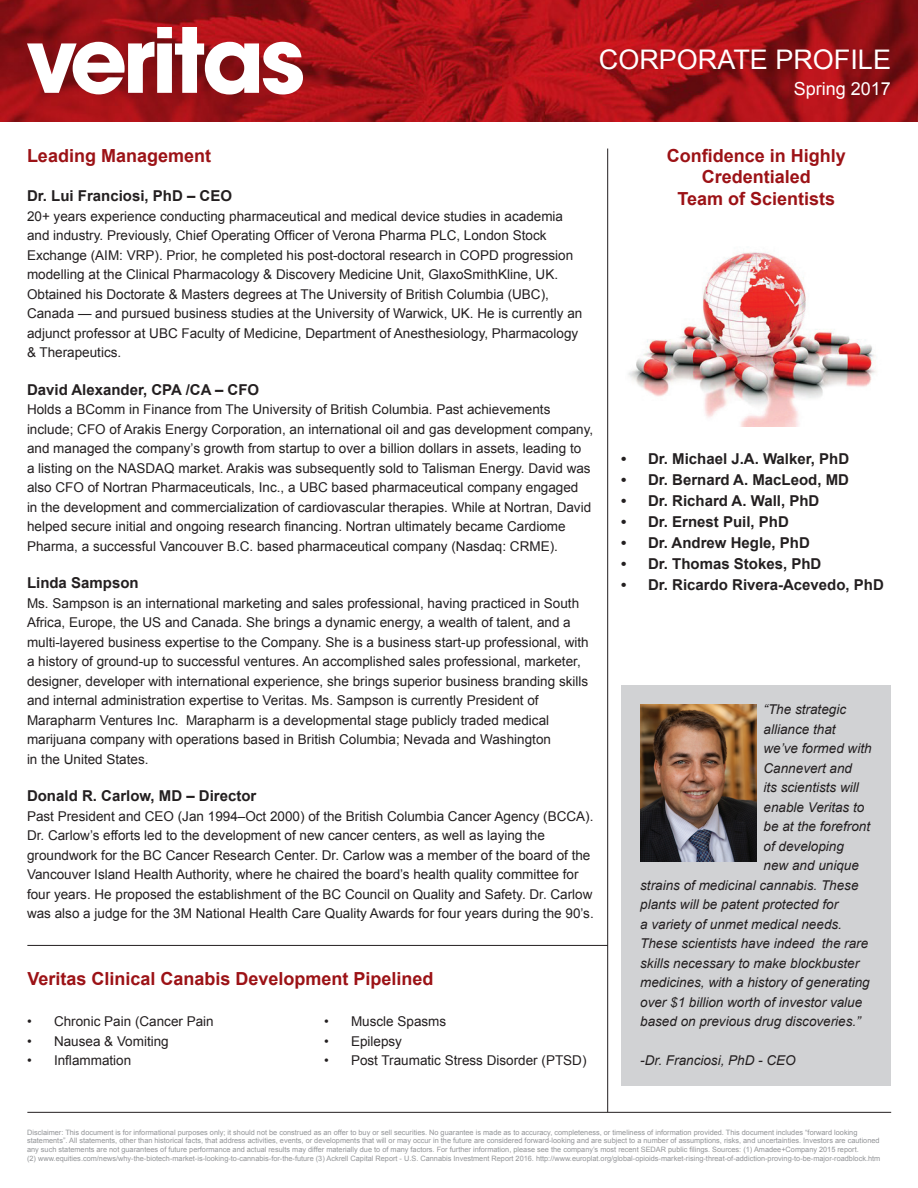
<style>
.page{position:relative;width:918px;height:1188px;background:#fff}
.page>*{position:absolute;margin:0;border:0;box-sizing:border-box;transform-origin:0 0}
.t1{font:27px "Arial";color:#fff}
.Titles{font:700 18px "Arial";color:#9c1216}
.Titles_Centred{font:700 18px/21.6px "Arial";color:#9c1216;text-align:center}
.t2{font:18px "Arial";color:#fff}
.Subtitles{font:700 15px "Arial";color:#231f20}
.Body_Copy{font:13.5px/19.5px "Arial";color:#231f20}
.Body_Copy_-_Italic{font:italic 13.5px "Arial";color:#231f20}
.Disclaimer_Text{font:7.35px/8.9px "Arial";color:#939598}
</style>
<div class="page">
<div style="left:621px;top:685px;width:270px;height:401px;background:#d1d2d4"></div>
<hr style="left:607px;top:149px;width:1px;height:963px;background:#231f20">
<hr style="left:27px;top:945px;width:581px;height:1px;background:#231f20">
<hr style="left:27px;top:1112px;width:864px;height:1px;background:#231f20">
<img style="left:0;top:0;width:918px;height:122px">
<svg style="left:27px;top:27px;width:276px;height:68px"></svg>
<img style="left:628px;top:252px;width:248px;height:174px">
<img style="left:640px;top:705px;width:117px;height:156px">
<h1 class="t1" style="left:599px;top:42px;width:294px">CORPORATE PROFILE</h1>
<h2 class="t2" style="left:794px;top:76px;width:99px">Spring 2017</h2>
<p class="Titles" style="left:27px;top:143px;width:186px">Leading Management</p>
<p class="Subtitles" style="left:27px;top:186px;width:207px">Dr. Lui Franciosi, PhD – CEO</p>
<p class="Body_Copy" style="left:27px;top:206px;width:557px">20+ years experience conducting pharmaceutical and medical device studies in academia and industry. Previously, Chief Operating Officer of Verona Pharma PLC, London Stock Exchange (AIM: VRP). Prior, he completed his post-doctoral research in COPD progression modelling at the Clinical Pharmacology &amp; Discovery Medicine Unit, GlaxoSmithKline, UK.<br>Obtained his Doctorate &amp; Masters degrees at The University of British Columbia (UBC), Canada — and pursued business studies at the University of Warwick, UK. He is currently an adjunct professor at UBC Faculty of Medicine, Department of Anesthesiology, Pharmacology &amp; Therapeutics.</p>
<p class="Subtitles" style="left:27px;top:380px;width:234px">David Alexander, CPA /CA – CFO</p>
<p class="Body_Copy" style="left:27px;top:400px;width:568px">Holds a BComm in Finance from The University of British Columbia. Past achievements include; CFO of Arakis Energy Corporation, an international oil and gas development company, and managed the company’s growth from startup to over a billion dollars in assets, leading to<br>a listing on the NASDAQ market. Arakis was subsequently sold to Talisman Energy. David was also CFO of Nortran Pharmaceuticals, Inc., a UBC based pharmaceutical company engaged<br>in the development and commercialization of cardiovascular therapies. While at Nortran, David helped secure initial and ongoing research financing. Nortran ultimately became Cardiome Pharma, a successful Vancouver B.C. based pharmaceutical company (Nasdaq: CRME).</p>
<p class="Subtitles" style="left:27px;top:573px;width:113px">Linda Sampson</p>
<p class="Body_Copy" style="left:27px;top:593px;width:563px">Ms. Sampson is an international marketing and sales professional, having practiced in South Africa, Europe, the US and Canada. She brings a dynamic energy, a wealth of talent, and a multi-layered business expertise to the Company. She is a business start-up professional, with a history of ground-up to successful ventures. An accomplished sales professional, marketer, designer, developer with international experience, she brings superior business branding skills and internal administration expertise to Veritas. Ms. Sampson is currently President of Marapharm Ventures Inc. Marapharm is a developmental stage publicly traded medical marijuana company with operations based in British Columbia; Nevada and Washington<br>in the United States.</p>
<p class="Subtitles" style="left:27px;top:786px;width:231px">Donald R. Carlow, MD – Director</p>
<p class="Body_Copy" style="left:27px;top:806px;width:568px">Past President and CEO (Jan 1994–Oct 2000) of the British Columbia Cancer Agency (BCCA).<br>Dr. Carlow’s efforts led to the development of new cancer centers, as well as laying the groundwork for the BC Cancer Research Center. Dr. Carlow was a member of the board of the Vancouver Island Health Authority, where he chaired the board’s health quality committee for</p>
<p class="Body_Copy" style="left:27px;top:884px;width:568px">four years. He proposed the establishment of the BC Council on Quality and Safety. Dr. Carlow was also a judge for the 3M National Health Care Quality Awards for four years during the 90’s.</p>
<p class="Titles" style="left:27px;top:967px;width:408px">Veritas Clinical Canabis Development Pipelined</p>
<p class="Body_Copy" style="left:27px;top:1012px;width:188px">• Chronic Pain (Cancer Pain</p>
<p class="Body_Copy" style="left:27px;top:1031px;width:143px">• Nausea &amp; Vomiting</p>
<p class="Body_Copy" style="left:27px;top:1051px;width:106px">• Inflammation</p>
<p class="Body_Copy" style="left:324px;top:1012px;width:124px">• Muscle Spasms</p>
<p class="Body_Copy" style="left:324px;top:1031px;width:80px">• Epilepsy</p>
<p class="Body_Copy" style="left:324px;top:1051px;width:264px">• Post Traumatic Stress Disorder (PTSD)</p>
<p class="Titles_Centred" style="left:667px;top:145px;width:181px">Confidence in Highly<br>Credentialed</p>
<p class="Titles_Centred" style="left:678px;top:188px;width:159px">Team of Scientists</p>
<p class="Subtitles" style="left:621px;top:449px;width:230px">• Dr. Michael J.A. Walker, PhD</p>
<p class="Subtitles" style="left:621px;top:470px;width:230px">• Dr. Bernard A. MacLeod, MD</p>
<p class="Subtitles" style="left:621px;top:491px;width:200px">• Dr. Richard A. Wall, PhD</p>
<p class="Subtitles" style="left:621px;top:512px;width:169px">• Dr. Ernest Puil, PhD</p>
<p class="Subtitles" style="left:621px;top:533px;width:190px">• Dr. Andrew Hegle, PhD</p>
<p class="Subtitles" style="left:621px;top:554px;width:202px">• Dr. Thomas Stokes, PhD</p>
<p class="Subtitles" style="left:621px;top:575px;width:264px">• Dr. Ricardo Rivera-Acevedo, PhD</p>
<p class="Body_Copy_-_Italic" style="left:764px;top:701px;width:84px">“The strategic</p>
<p class="Body_Copy_-_Italic" style="left:764px;top:720px;width:74px">alliance that</p>
<p class="Body_Copy_-_Italic" style="left:764px;top:740px;width:110px">we’ve formed with</p>
<p class="Body_Copy_-_Italic" style="left:764px;top:759px;width:90px">Cannevert and</p>
<p class="Body_Copy_-_Italic" style="left:764px;top:779px;width:97px">its scientists will</p>
<p class="Body_Copy_-_Italic" style="left:764px;top:798px;width:102px">enable Veritas to</p>
<p class="Body_Copy_-_Italic" style="left:764px;top:818px;width:108px">be at the forefront</p>
<p class="Body_Copy_-_Italic" style="left:764px;top:837px;width:82px">of developing</p>
<p class="Body_Copy_-_Italic" style="left:764px;top:857px;width:97px">new and unique</p>
<p class="Body_Copy_-_Italic" style="left:640px;top:876px;width:220px">strains of medicinal cannabis. These</p>
<p class="Body_Copy_-_Italic" style="left:640px;top:896px;width:200px">plants will be patent protected for</p>
<p class="Body_Copy_-_Italic" style="left:640px;top:915px;width:203px">a variety of unmet medical needs.</p>
<p class="Body_Copy_-_Italic" style="left:640px;top:935px;width:230px">These scientists have indeed the rare</p>
<p class="Body_Copy_-_Italic" style="left:640px;top:954px;width:221px">skills necessary to make blockbuster</p>
<p class="Body_Copy_-_Italic" style="left:640px;top:974px;width:231px">medicines, with a history of generating</p>
<p class="Body_Copy_-_Italic" style="left:640px;top:993px;width:224px">over $1 billion worth of investor value</p>
<p class="Body_Copy_-_Italic" style="left:640px;top:1013px;width:222px">based on previous drug discoveries.”</p>
<p class="Body_Copy_-_Italic" style="left:640px;top:1052px;width:157px">-Dr. Franciosi, PhD - CEO</p>
<p class="Disclaimer_Text" style="left:27px;top:1128px;width:855px">Disclaimer: This document is for informational purposes only; it should not be construed as an offer to buy or sell securities. No guarantee is made as to accuracy, completeness, or timeliness of information provided. This document includes “forward looking statements”. All statements, other than historical facts, that address activities, events, or developments that will or may occur in the future are considered forward-looking and are subject to a number of assumptions, risks, and uncertainties. Investors are cautioned any such statements are not guarantees of future performance and actual results may differ materially due to of many factors. For further information, please see the company’s most recent SEDAR public filings. Sources: (1) Amadee+Company 2015 report.<br>(2) www.equities.com/news/why-the-biotech-market-is-looking-to-cannabis-for-the-future (3) Ackrell Capital Report - U.S. Cannabis Investment Report 2016. http://www.europlat.org/global-opioids-market-rising-threat-of-addiction-proving-to-be-major-roadblock.htm</p>
</div>
